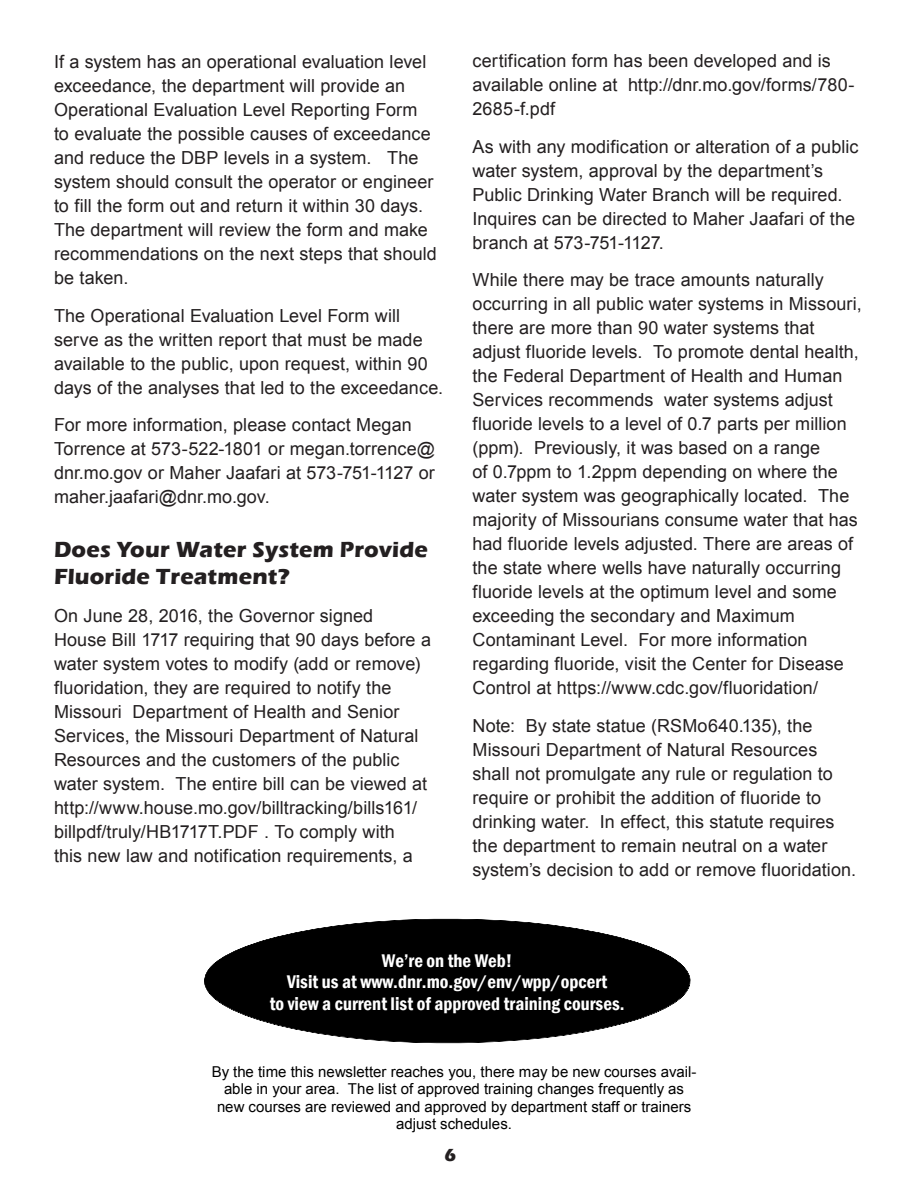
<style>
.page{position:relative;width:918px;height:1188px;background:#fff}
.page>*{position:absolute;margin:0;border:0;box-sizing:border-box;transform-origin:0 0}
.Heading{font:700 22.5px/27px "Eras ITC";letter-spacing:.01em;color:#231f20}
.t1{font:600 condensed 18.9px/21.5px "Franklin Gothic";color:#fff;text-align:center}
.Body{font:18px/24px "Arial";letter-spacing:.005em;color:#231f20}
.t2{font:700 18px "Eras ITC";color:#231f20}
.t3{font:15px/17.2px "Arial";color:#000;text-align:center}
</style>
<div class="page">
<svg style="left:204px;top:918px;width:487px;height:126px;fill:#000"></svg>
<p class="Body" style="left:54px;top:50px;width:384px">If a system has an operational evaluation level exceedance, the department will provide an Operational Evaluation Level Reporting Form to evaluate the possible causes of exceedance and reduce the DBP levels in a system. The system should consult the operator or engineer to fill the form out and return it within 30 days.<br>The department will review the form and make recommendations on the next steps that should be taken.</p>
<p class="Body" style="left:54px;top:303px;width:391px">The Operational Evaluation Level Form will serve as the written report that must be made available to the public, upon request, within 90 days of the analyses that led to the exceedance.</p>
<p class="Body" style="left:54px;top:413px;width:383px">For more information, please contact Megan Torrence at 573-522-1801 or megan.torrence@ dnr.mo.gov or Maher Jaafari at 573-751-1127 or maher.jaafari@dnr.mo.gov.</p>
<p class="Heading" style="left:54px;top:536px;width:375px">Does Your Water System Provide<br>Fluoride Treatment?</p>
<p class="Body" style="left:54px;top:603px;width:379px">On June 28, 2016, the Governor signed<br>House Bill 1717 requiring that 90 days before a water system votes to modify (add or remove) fluoridation, they are required to notify the Missouri Department of Health and Senior Services, the Missouri Department of Natural Resources and the customers of the public water system. The entire bill can be viewed at http://www.house.mo.gov/billtracking/bills161/ billpdf/truly/HB1717T.PDF . To comply with<br>this new law and notification requirements, a</p>
<p class="Body" style="left:472px;top:49px;width:384px">certification form has been developed and is available online at http://dnr.mo.gov/forms/780-<br>2685-f.pdf</p>
<p class="Body" style="left:472px;top:134px;width:388px">As with any modification or alteration of a public water system, approval by the department’s Public Drinking Water Branch will be required.<br>Inquires can be directed to Maher Jaafari of the branch at 573-751-1127.</p>
<p class="Body" style="left:472px;top:268px;width:391px">While there may be trace amounts naturally occurring in all public water systems in Missouri, there are more than 90 water systems that adjust fluoride levels. To promote dental health, the Federal Department of Health and Human Services recommends water systems adjust fluoride levels to a level of 0.7 parts per million (ppm). Previously, it was based on a range<br>of 0.7ppm to 1.2ppm depending on where the water system was geographically located. The majority of Missourians consume water that has had fluoride levels adjusted. There are areas of the state where wells have naturally occurring fluoride levels at the optimum level and some exceeding the secondary and Maximum Contaminant Level. For more information regarding fluoride, visit the Center for Disease Control at https://www.cdc.gov/fluoridation/</p>
<p class="Body" style="left:472px;top:713px;width:385px">Note: By state statue (RSMo640.135), the Missouri Department of Natural Resources shall not promulgate any rule or regulation to require or prohibit the addition of fluoride to drinking water. In effect, this statute requires the department to remain neutral on a water system’s decision to add or remove fluoridation.</p>
<p class="t1" style="left:270px;top:949px;width:356px">Weíre on the Web!<br>Visit us at www.dnr.mo.gov/env/wpp/opcert<br>to view a current list of approved training courses.</p>
<p class="t3" style="left:212px;top:1063px;width:486px">By the time this newsletter reaches you, there may be new courses avail&shy;able in your area. The list of approved training changes frequently as new courses are reviewed and approved by department staff or trainers adjust schedules.</p>
<p class="t2" style="left:445px;top:1145px;width:13px">6</p>
</div>
